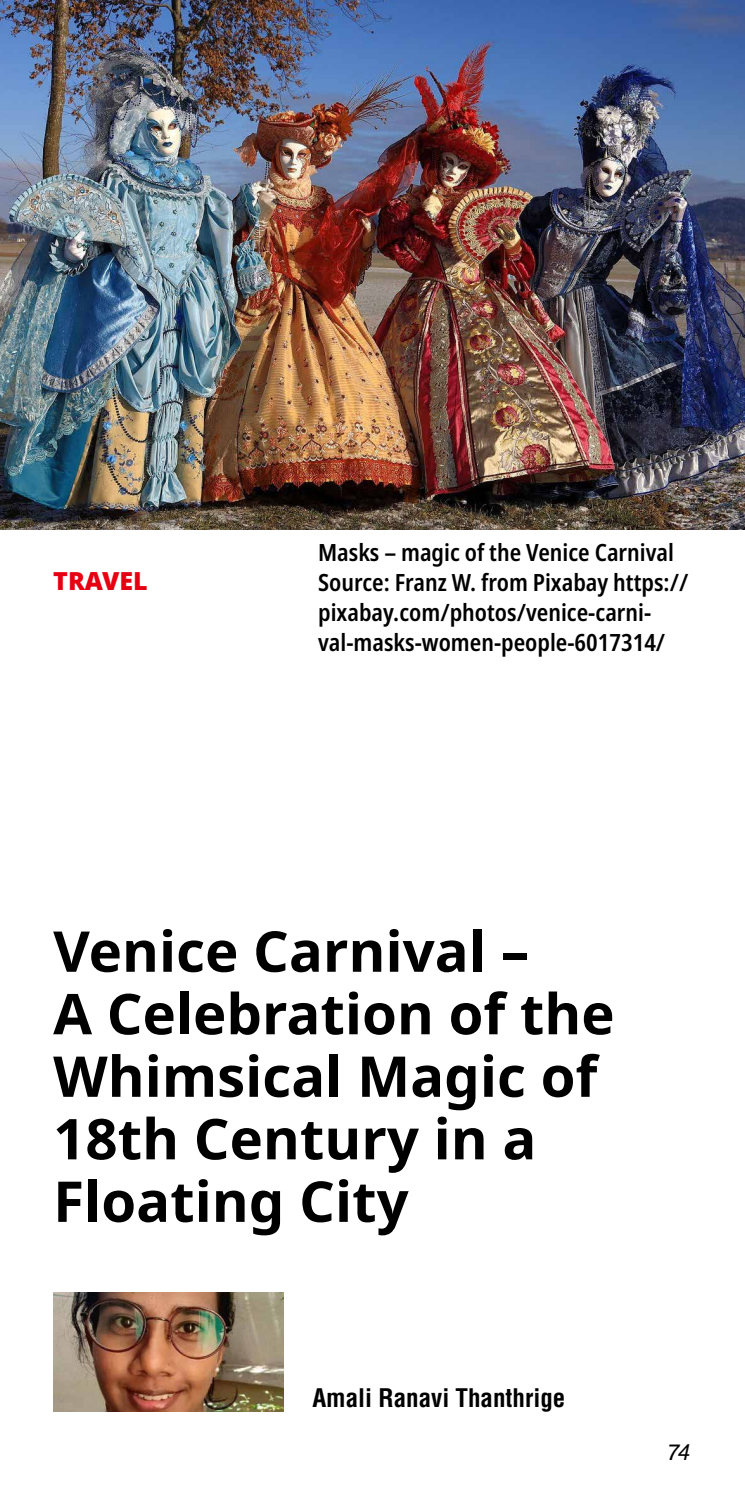
<style>
.page{position:relative;width:745px;height:1489px;background:#fff}
.page>*{position:absolute;margin:0;border:0;box-sizing:border-box;transform-origin:0 0}
.t1{font:700 56.25px/62.5px "Noto Sans";color:#000}
.t2{font:700 condensed 25px "Helvetica LT Std";color:#000}
.t3{font:900 25px "Noto Sans";color:#e60012}
.t4{font:600 condensed 23.75px/30px "Noto Sans";color:#000}
.t5{font:italic 22.5px "Helvetica LT Std";color:#000}
</style>
<div class="page">
<img style="left:0;top:0;width:744px;height:529px">
<img style="left:53px;top:1292px;width:231px;height:118px">
<p class="t3" style="left:53px;top:562px;width:96px">TRAVEL</p>
<p class="t4" style="left:318px;top:538px;width:371px">Masks – magic of the Venice Carnival Source: Franz W. from Pixabay https:// pixabay.com/photos/venice-carni&shy;val-masks-women-people-6017314/</p>
<h1 class="t1" style="left:53px;top:921px;width:562px">Venice Carnival –<br>A Celebration of the<br>Whimsical Magic of<br>18th Century in a<br>Floating City</h1>
<p class="t2" style="left:312px;top:1381px;width:254px">Amali Ranavi Thanthrige</p>
<p class="t5" style="left:667px;top:1438px;width:24px">74</p>
</div>
